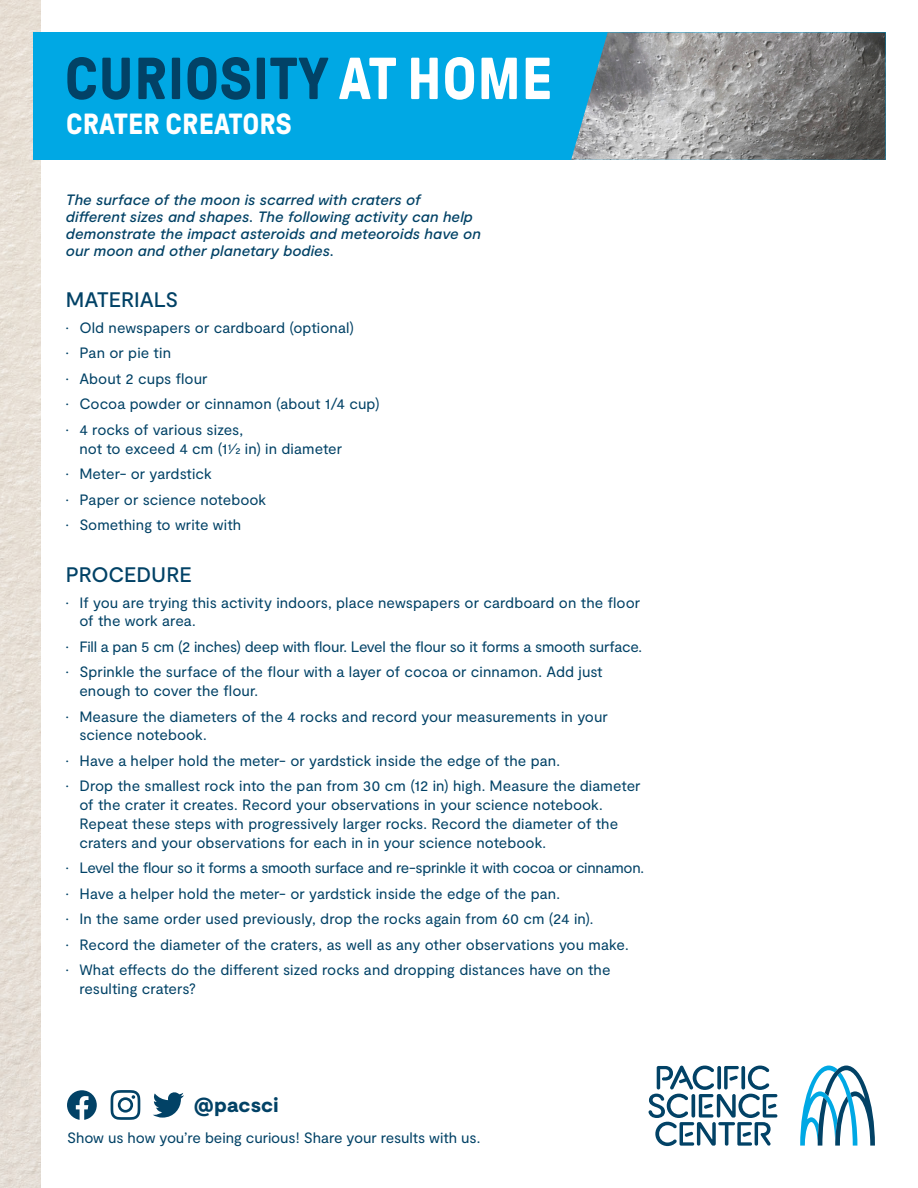
<style>
.page{position:relative;width:918px;height:1188px;background:#fff}
.page>*{position:absolute;margin:0;border:0;box-sizing:border-box;transform-origin:0 0}
.t1{font:700 59.1px "GT Pressura";letter-spacing:.01em;color:#024266}
.t2{font:700 29.1px "GT Pressura";letter-spacing:.01em;color:#fff}
.Heading1{font:500 21px "Moderat";letter-spacing:-.005em;color:#024266}
.t3{font:900 20.4px "Moderat";letter-spacing:.01em;color:#024266}
.t4{font:15px/18.8px "Moderat";color:#024266}
.Intro{font:italic 500 15px/17.1px "Moderat";letter-spacing:.005em;color:#024266}
.t5{font:15px "Moderat";letter-spacing:-.02em;color:#024266}
.s1{color:#fff}
</style>
<div class="page">
<img style="left:0;top:0;width:40px;height:1188px">
<div style="left:33px;top:32px;width:853px;height:128px;background:#00a8e4"></div>
<img style="left:571px;top:32px;width:315px;height:128px">
<svg style="left:800px;top:1066px;width:75px;height:80px"></svg>
<svg style="left:648px;top:1065px;width:129px;height:81px"></svg>
<svg style="left:153px;top:1092px;width:31px;height:26px"></svg>
<svg style="left:111px;top:1090px;width:29px;height:30px"></svg>
<svg style="left:67px;top:1090px;width:30px;height:30px"></svg>
<h1 class="t1" style="left:65px;top:47px;width:489px">CURIOSITY <span class="s1">AT HOME</span></h1>
<h2 class="t2" style="left:66px;top:108px;width:227px">CRATER CREATORS</h2>
<p class="Intro" style="left:66px;top:192px;width:417px">The surface of the moon is scarred with craters of different sizes and shapes. The following activity can help demonstrate the impact asteroids and meteoroids have on our moon and other planetary bodies.</p>
<p class="Heading1" style="left:66px;top:288px;width:114px">MATERIALS</p>
<p class="t4" style="left:66px;top:319px;width:290px">• Old newspapers or cardboard (optional)</p>
<p class="t4" style="left:66px;top:344px;width:107px">• Pan or pie tin</p>
<p class="t4" style="left:66px;top:370px;width:143px">• About 2 cups flour</p>
<p class="t4" style="left:66px;top:395px;width:315px">• Cocoa powder or cinnamon (about 1/4 cup)</p>
<p class="t4" style="left:79px;top:421px;width:264px;text-indent:-14px">• 4 rocks of various sizes,<br>not to exceed 4 cm (11/2 in) in diameter</p>
<p class="t4" style="left:66px;top:465px;width:147px">• Meter- or yardstick</p>
<p class="t4" style="left:66px;top:491px;width:202px">• Paper or science notebook</p>
<p class="t4" style="left:66px;top:516px;width:177px">• Something to write with</p>
<p class="Heading1" style="left:66px;top:563px;width:127px">PROCEDURE</p>
<p class="t4" style="left:79px;top:593px;width:562px;text-indent:-14px">• If you are trying this activity indoors, place newspapers or cardboard on the floor of the work area.</p>
<p class="t4" style="left:66px;top:638px;width:578px">• Fill a pan 5 cm (2 inches) deep with flour. Level the flour so it forms a smooth surface.</p>
<p class="t4" style="left:79px;top:663px;width:525px;text-indent:-14px">• Sprinkle the surface of the flour with a layer of cocoa or cinnamon. Add just enough to cover the flour.</p>
<p class="t4" style="left:79px;top:707px;width:530px;text-indent:-14px">• Measure the diameters of the 4 rocks and record your measurements in your science notebook.</p>
<p class="t4" style="left:66px;top:752px;width:496px">• Have a helper hold the meter- or yardstick inside the edge of the pan.</p>
<p class="t4" style="left:79px;top:777px;width:563px;text-indent:-14px">• Drop the smallest rock into the pan from 30 cm (12 in) high. Measure the diameter of the crater it creates. Record your observations in your science notebook.<br>Repeat these steps with progressively larger rocks. Record the diameter of the craters and your observations for each in in your science notebook.</p>
<p class="t5" style="left:66px;top:859px;width:580px">• Level the flour so it forms a smooth surface and re-sprinkle it with cocoa or cinnamon.</p>
<p class="t4" style="left:66px;top:884px;width:496px">• Have a helper hold the meter- or yardstick inside the edge of the pan.</p>
<p class="t4" style="left:66px;top:910px;width:529px">• In the same order used previously, drop the rocks again from 60 cm (24 in).</p>
<p class="t4" style="left:66px;top:935px;width:564px">• Record the diameter of the craters, as well as any other observations you make.</p>
<p class="t4" style="left:79px;top:961px;width:533px;text-indent:-14px">• What effects do the different sized rocks and dropping distances have on the resulting craters?</p>
<h3 class="t3" style="left:194px;top:1093px;width:86px">@pacsci</h3>
<p class="t4" style="left:67px;top:1129px;width:415px">Show us how you’re being curious! Share your results with us.</p>
</div>
